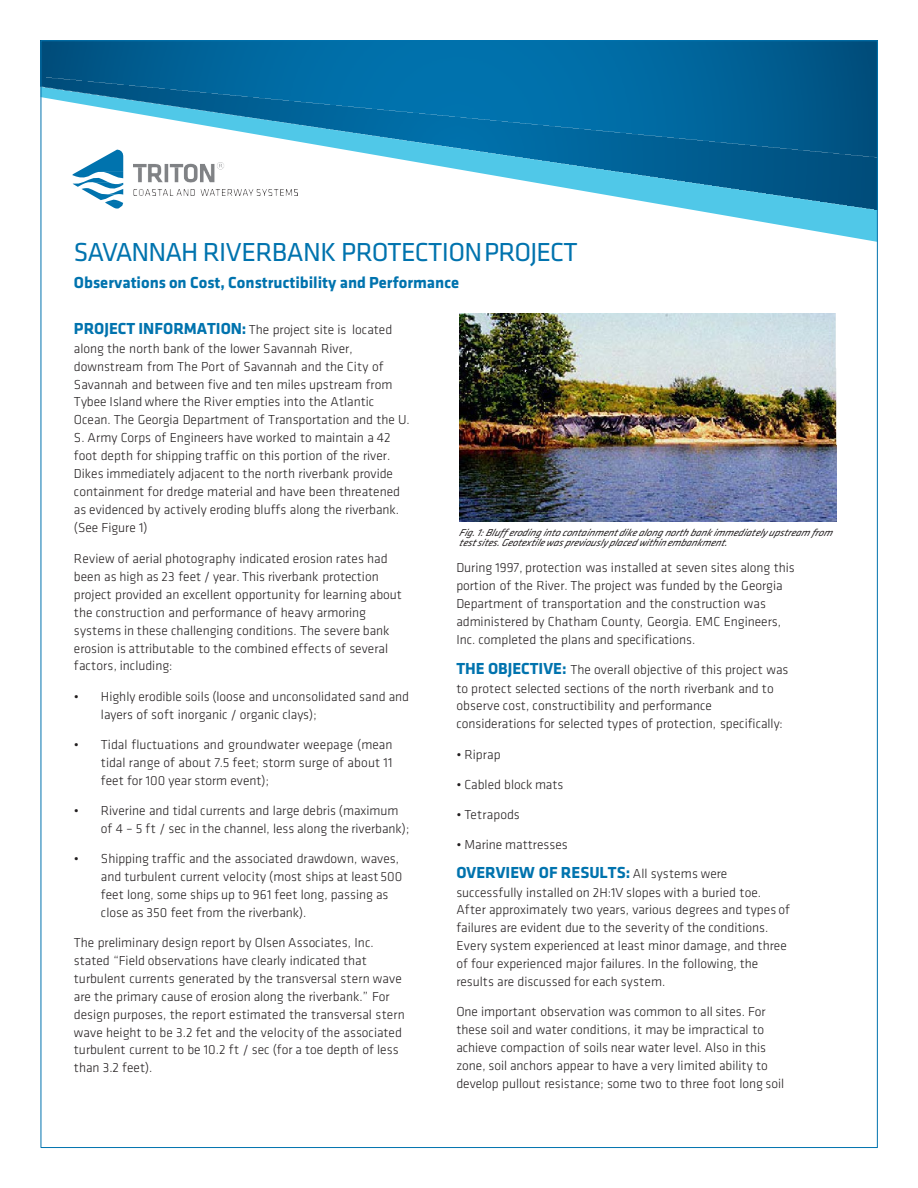
<style>
.page{position:relative;width:918px;height:1188px;background:#fff}
.page>*{position:absolute;margin:0;border:0;box-sizing:border-box;transform-origin:0 0}
.t1{font:27px "Klavika";letter-spacing:-.025em;color:#0073ae}
.t2{font:700 16.5px "Klavika";color:#0073ae}
.t3{font:300 13.5px/18px "Klavika";color:#231f20}
.t4{font:italic 10.5px/9.9px "Klavika";color:#231f20}
.s1{font-weight:700;font-size:16.5px;color:#0073ae}
.s2{font-weight:300;font-size:13.5px;color:#231f20}
</style>
<div class="page">
<img style="left:40px;top:40px;width:836px;height:38px">
<svg style="left:40px;top:209px;width:836px;height:33px"></svg>
<img style="left:40px;top:78px;width:836px;height:131px">
<img style="left:459px;top:313px;width:378px;height:209px">
<img style="left:134px;top:163px;width:163px;height:32px">
<svg style="left:72px;top:150px;width:51px;height:59px"></svg>
<p class="t1" style="left:74px;top:234px;width:505px">SAVANNAH RIVERBANK PROTECTIONPROJECT</p>
<p class="t2" style="left:74px;top:271px;width:387px">Observations on Cost, Constructibility and Performance</p>
<p class="t3" style="left:74px;top:321px;width:337px"><span class="s1">PROJECT INFORMATION:</span> The project site is located along the north bank of the lower Savannah River, downstream from The Port of Savannah and the City of Savannah and between five and ten miles upstream from Tybee Island where the River empties into the Atlantic Ocean. The Georgia Department of Transportation and the U.</p>
<p class="t3" style="left:74px;top:429px;width:328px">S. Army Corps of Engineers have worked to maintain a 42 foot depth for shipping traffic on this portion of the river.<br>Dikes immediately adjacent to the north riverbank provide containment for dredge material and have been threatened as evidenced by actively eroding bluffs along the riverbank. (See Figure 1)</p>
<p class="t3" style="left:74px;top:549px;width:329px">Review of aerial photography indicated erosion rates had been as high as 23 feet / year. This riverbank protection project provided an excellent opportunity for learning about the construction and performance of heavy armoring systems in these challenging conditions. The severe bank erosion is attributable to the combined effects of several factors, including:</p>
<p class="t3" style="left:101px;top:687px;width:310px;text-indent:-27px">• Highly erodible soils (loose and unconsolidated sand and layers of soft inorganic / organic clays);</p>
<p class="t3" style="left:101px;top:735px;width:293px;text-align:justify;text-indent:-27px">• Tidal fluctuations and groundwater weepage (mean tidal range of about 7.5 feet; storm surge of about 11 feet for 100 year storm event);</p>
<p class="t3" style="left:101px;top:801px;width:310px;text-indent:-27px">• Riverine and tidal currents and large debris (maximum of 4 – 5 ft / sec in the channel, less along the riverbank);</p>
<p class="t3" style="left:101px;top:849px;width:303px;text-indent:-27px">• Shipping traffic and the associated drawdown, waves, and turbulent current velocity (most ships at least 500 feet long, some ships up to 961 feet long, passing as close as 350 feet from the riverbank).</p>
<p class="t3" style="left:74px;top:933px;width:333px">The preliminary design report by Olsen Associates, Inc. stated “Field observations have clearly indicated that turbulent currents generated by the transversal stern wave are the primary cause of erosion along the riverbank.” For design purposes, the report estimated the transversal stern wave height to be 3.2 fet and the velocity of the associated turbulent current to be 10.2 ft / sec (for a toe depth of less than 3.2 feet).</p>
<p class="t4" style="left:459px;top:527px;width:379px">Fig.1:Bluff erodingintocontainmentdikealongnorthbankimmediately upstream from testsites.Geotextilewaspreviously placedwithinembankment.</p>
<p class="t3" style="left:456px;top:559px;width:340px">During 1997, protection was installed at seven sites along this portion of the River. The project was funded by the Georgia Department of transportation and the construction was administered by Chatham County, Georgia. EMC Engineers, Inc. completed the plans and specifications.</p>
<p class="t3" style="left:456px;top:660px;width:334px"><span class="s1">THE OBJECTIVE:</span> The overall objective of this project was to protect selected sections of the north riverbank and to observe cost, constructibility and performance considerations for selected types of protection, specifically:</p>
<p class="t3" style="left:456px;top:745px;width:46px">• Riprap</p>
<p class="t3" style="left:456px;top:775px;width:109px">• Cabled block mats</p>
<p class="t3" style="left:456px;top:805px;width:65px">• Tetrapods</p>
<p class="t3" style="left:456px;top:835px;width:113px">• Marine mattresses</p>
<p class="t2" style="left:456px;top:861px;width:273px">OVERVIEW OF RESULTS: <span class="s2">All systems were</span></p>
<p class="t3" style="left:456px;top:883px;width:335px">successfully installed on 2H:1V slopes with a buried toe.<br>After approximately two years, various degrees and types of failures are evident due to the severity of the conditions.</p>
<p class="t3" style="left:456px;top:936px;width:332px">Every system experienced at least minor damage, and three of four experienced major failures. In the following, the results are discussed for each system.</p>
<p class="t3" style="left:456px;top:1003px;width:329px">One important observation was common to all sites. For these soil and water conditions, it may be impractical to achieve compaction of soils near water level. Also in this zone, soil anchors appear to have a very limited ability to develop pullout resistance; some two to three foot long soil</p>
</div>
